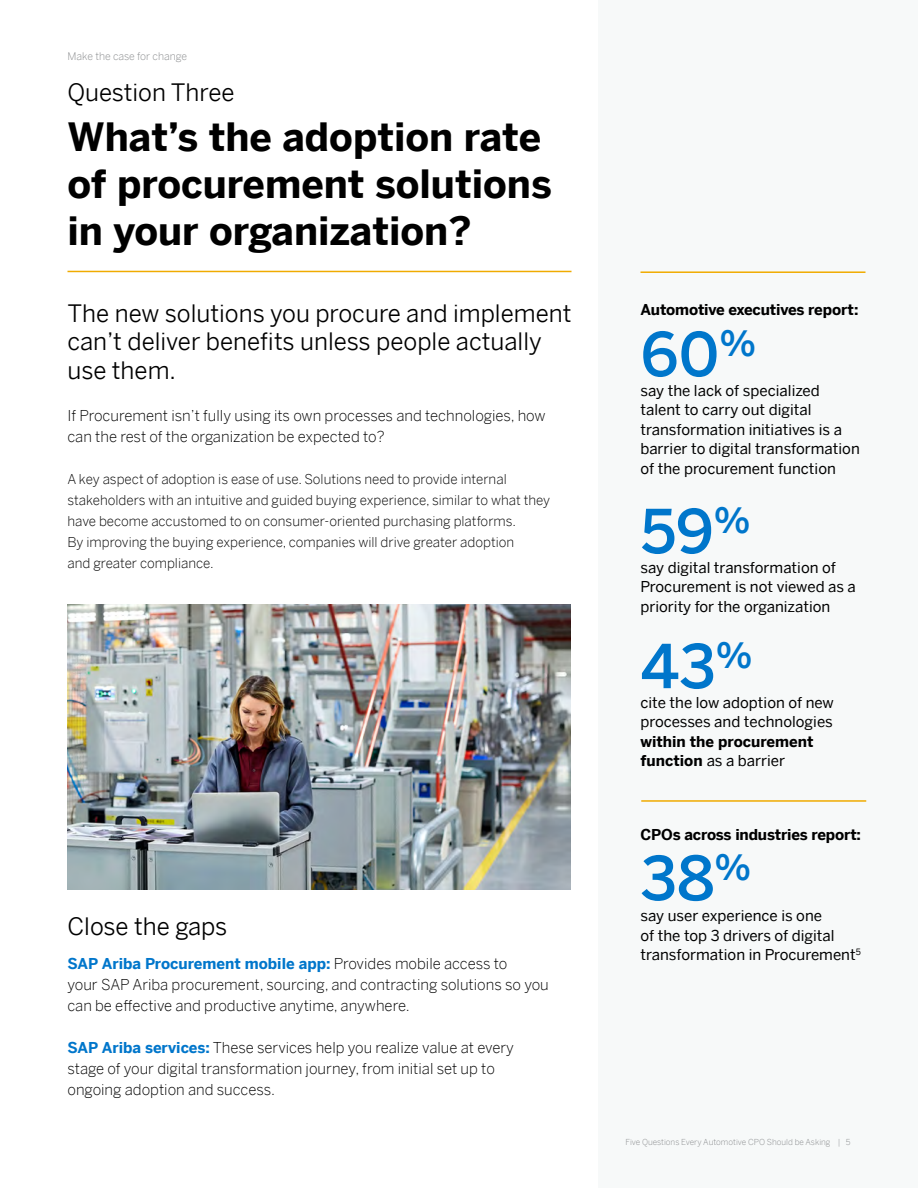
<style>
.page{position:relative;width:918px;height:1188px;background:#fff}
.page>*{position:absolute;margin:0;border:0;box-sizing:border-box;transform-origin:0 0}
.Body_-_Main{font:500 60px "Benton Sans";color:#0076cb}
.t1{font:700 39px/46.8px "Benton Sans";color:#000}
.Body_-_Main-2{font:24px/28.5px "Benton Sans";color:#000}
.Body_-_Main-3{font:300 15px/21px "Benton Sans";color:#000}
.Body_-_Main-4{font:15px/19.5px "Benton Sans";color:#000}
.Bodycopy{font:700 15px "Benton Sans";letter-spacing:-.01em;color:#000}
.Body_-_Main-5{font:300 13.5px/21px "Benton Sans";color:#000}
.TLWP_______100{font:300 10.5px "Benton Sans";color:#8a8c8e}
.TLWP_______100-2{font:300 8.25px "Benton Sans";color:#8a8c8e}
.s1{font-weight:700;color:#0076cb}
.s2{font-weight:700}
</style>
<div class="page">
<div style="left:598px;top:0;width:320px;height:1188px;background:#f7f9f9"></div>
<hr style="left:68px;top:271px;width:504px;height:1px;background:#f0ab00">
<hr style="left:640px;top:271px;width:226px;height:2px;background:#f0ab00">
<img style="left:68px;top:604px;width:503px;height:285px">
<hr style="left:641px;top:800px;width:225px;height:2px;background:#f0ab00">
<p class="TLWP_______100" style="left:68px;top:47px;width:121px">Make the case for change</p>
<p class="Body_-_Main-2" style="left:68px;top:75px;width:169px">Question Three</p>
<p class="t1" style="left:68px;top:110px;width:486px">What’s the adoption rate of procurement solutions in your organization?</p>
<p class="Body_-_Main-2" style="left:68px;top:296px;width:505px">The new solutions you procure and implement can’t deliver benefits unless people actually use them.</p>
<p class="Body_-_Main-3" style="left:68px;top:403px;width:480px">If Procurement isn’t fully using its own processes and technologies, how can the rest of the organization be expected to?</p>
<p class="Body_-_Main-5" style="left:68px;top:467px;width:484px">A key aspect of adoption is ease of use. Solutions need to provide internal stakeholders with an intuitive and guided buying experience, similar to what they have become accustomed to on consumer-oriented purchasing platforms.<br>By improving the buying experience, companies will drive greater adoption<br>and greater compliance.</p>
<p class="Body_-_Main-2" style="left:68px;top:909px;width:161px">Close the gaps</p>
<p class="Body_-_Main-3" style="left:68px;top:951px;width:483px"><span class="s1">SAP Ariba Procurement mobile app:</span> Provides mobile access to<br>your SAP Ariba procurement, sourcing, and contracting solutions so you can be effective and productive anytime, anywhere.</p>
<p class="Body_-_Main-3" style="left:68px;top:1035px;width:448px"><span class="s1">SAP Ariba services:</span> These services help you realize value at every stage of your digital transformation journey, from initial set up to ongoing adoption and success.</p>
<p class="Bodycopy" style="left:640px;top:296px;width:219px">Automotive executives report:</p>
<p class="Body_-_Main" style="left:640px;top:303px;width:117px">60<sup>%</sup></p>
<p class="Body_-_Main-4" style="left:640px;top:379px;width:221px">say the lack of specialized talent to carry out digital transformation initiatives is a barrier to digital transformation of the procurement function</p>
<p class="Body_-_Main" style="left:640px;top:480px;width:112px">59<sup>%</sup></p>
<p class="Body_-_Main-4" style="left:640px;top:556px;width:217px">say digital transformation of<br>Procurement is not viewed as a priority for the organization</p>
<p class="Body_-_Main" style="left:640px;top:615px;width:114px">43<sup>%</sup></p>
<p class="Body_-_Main-4" style="left:640px;top:691px;width:195px">cite the low adoption of new processes and technologies <span class="s2">within the procurement function</span> as a barrier</p>
<p class="Bodycopy" style="left:640px;top:822px;width:222px">CPOs across industries report:</p>
<p class="Body_-_Main" style="left:640px;top:826px;width:112px">38<sup>%</sup></p>
<p class="Body_-_Main-4" style="left:640px;top:904px;width:222px">say user experience is one<br>of the top 3 drivers of digital transformation in Procurement<sup>5</sup></p>
<p class="TLWP_______100-2" style="left:625px;top:1135px;width:227px">Five Questions Every Automotive CPO Should be Asking | 5</p>
</div>
